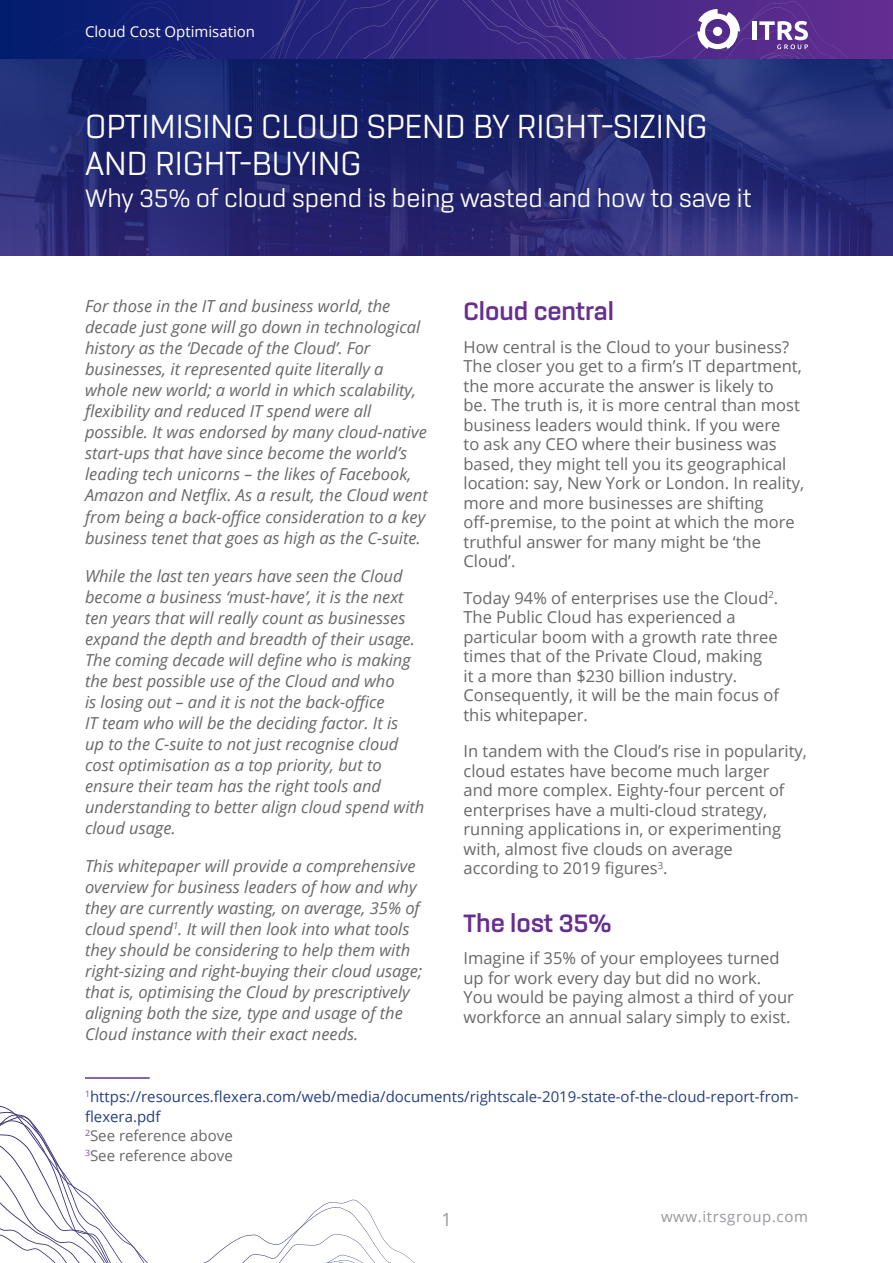
<style>
.page{position:relative;width:893px;height:1263px;background:#fff}
.page>*{position:absolute;margin:0;border:0;box-sizing:border-box;transform-origin:0 0}
.t1{font:36px/37.2px "Rogan";color:#fff}
.t2{font:27px "Rogan";color:#fff}
.t3{font:700 27px "Rogan";color:#662e91}
.t4{font:18px "Open Sans";color:#99969c}
.t5{font:italic 16.5px/21px "Open Sans";color:#696767}
.t6{font:16.5px/19.5px "Open Sans";color:#696767}
.t7{font:15px/19.5px "Open Sans";color:#263e84}
.t8{font:15px "Open Sans";color:#fff}
.t9{font:15px "Open Sans";letter-spacing:.04em;color:#99969c}
.s1{color:#696767}
</style>
<div class="page">
<svg style="left:0;top:0;width:893px;height:60px;background:#31267f"></svg>
<svg style="left:0;top:1105px;width:415px;height:158px"></svg>
<hr style="left:752px;top:21px;width:4px;height:19px;background:#fff">
<svg style="left:697px;top:9px;width:43px;height:40px"></svg>
<div style="left:713px;top:27px;width:9px;height:9px;background:#fff;border-radius:50%"></div>
<svg style="left:759px;top:21px;width:49px;height:28px"></svg>
<img style="left:0;top:60px;width:893px;height:195px">
<hr style="left:85px;top:1077px;width:65px;height:2px;background:#662e91">
<p class="t8" style="left:85px;top:21px;width:172px">Cloud Cost Optimisation</p>
<h1 class="t1" style="left:85px;top:108px;width:624px">OPTIMISING CLOUD SPEND BY RIGHT-SIZING<br>AND RIGHT-BUYING</h1>
<h2 class="t2" style="left:85px;top:183px;width:668px">Why 35% of cloud spend is being wasted and how to save it</h2>
<p class="t5" style="left:85px;top:295px;width:344px">For those in the IT and business world, the decade just gone will go down in technological history as the ‘Decade of the Cloud’. For businesses, it represented quite literally a whole new world; a world in which scalability, flexibility and reduced IT spend were all possible. It was endorsed by many cloud-native start-ups that have since become the world’s leading tech unicorns – the likes of Facebook, Amazon and Netflix. As a result, the Cloud went from being a back-office consideration to a key business tenet that goes as high as the C-suite.</p>
<p class="t5" style="left:85px;top:565px;width:341px">While the last ten years have seen the Cloud become a business ‘must-have’, it is the next ten years that will really count as businesses expand the depth and breadth of their usage.<br>The coming decade will define who is making the best possible use of the Cloud and who<br>is losing out – and it is not the back-office<br>IT team who will be the deciding factor. It is<br>up to the C-suite to not just recognise cloud cost optimisation as a top priority, but to ensure their team has the right tools and understanding to better align cloud spend with cloud usage.</p>
<p class="t5" style="left:85px;top:855px;width:339px">This whitepaper will provide a comprehensive overview for business leaders of how and why they are currently wasting, on average, 35% of cloud spend<sup>1</sup>. It will then look into what tools they should be considering to help them with right-sizing and right-buying their cloud usage; that is, optimising the Cloud by prescriptively aligning both the size, type and usage of the Cloud instance with their exact needs.</p>
<h2 class="t3" style="left:463px;top:296px;width:152px">Cloud central</h2>
<p class="t6" style="left:463px;top:336px;width:342px">How central is the Cloud to your business?<br>The closer you get to a firm’s IT department, the more accurate the answer is likely to<br>be. The truth is, it is more central than most business leaders would think. If you were<br>to ask any CEO where their business was based, they might tell you its geographical location: say, New York or London. In reality, more and more businesses are shifting off-premise, to the point at which the more truthful answer for many might be ‘the Cloud’.</p>
<p class="t6" style="left:463px;top:587px;width:317px">Today 94% of enterprises use the Cloud<sup>2</sup>.<br>The Public Cloud has experienced a particular boom with a growth rate three times that of the Private Cloud, making<br>it a more than $230 billion industry.<br>Consequently, it will be the main focus of this whitepaper.</p>
<p class="t6" style="left:463px;top:741px;width:345px">In tandem with the Cloud’s rise in popularity, cloud estates have become much larger<br>and more complex. Eighty-four percent of enterprises have a multi-cloud strategy, running applications in, or experimenting with, almost five clouds on average according to 2019 figures<sup>3</sup>.</p>
<h2 class="t3" style="left:463px;top:908px;width:150px">The lost 35%</h2>
<p class="t6" style="left:463px;top:948px;width:332px">Imagine if 35% of your employees turned up for work every day but did no work.<br>You would be paying almost a third of your workforce an annual salary simply to exist.</p>
<p class="t7" style="left:85px;top:1087px;width:715px"><sup>1</sup>https://resources.flexera.com/web/media/documents/rightscale-2019-state-of-the-cloud-report-from&shy;flexera.pdf<br><sup>2</sup><span class="s1">See reference above<br></span><sup>3</sup><span class="s1">See reference above</span></p>
<p class="t4" style="left:441px;top:1207px;width:12px">1</p>
<p class="t9" style="left:661px;top:1206px;width:148px">www.itrsgroup.com</p>
</div>
